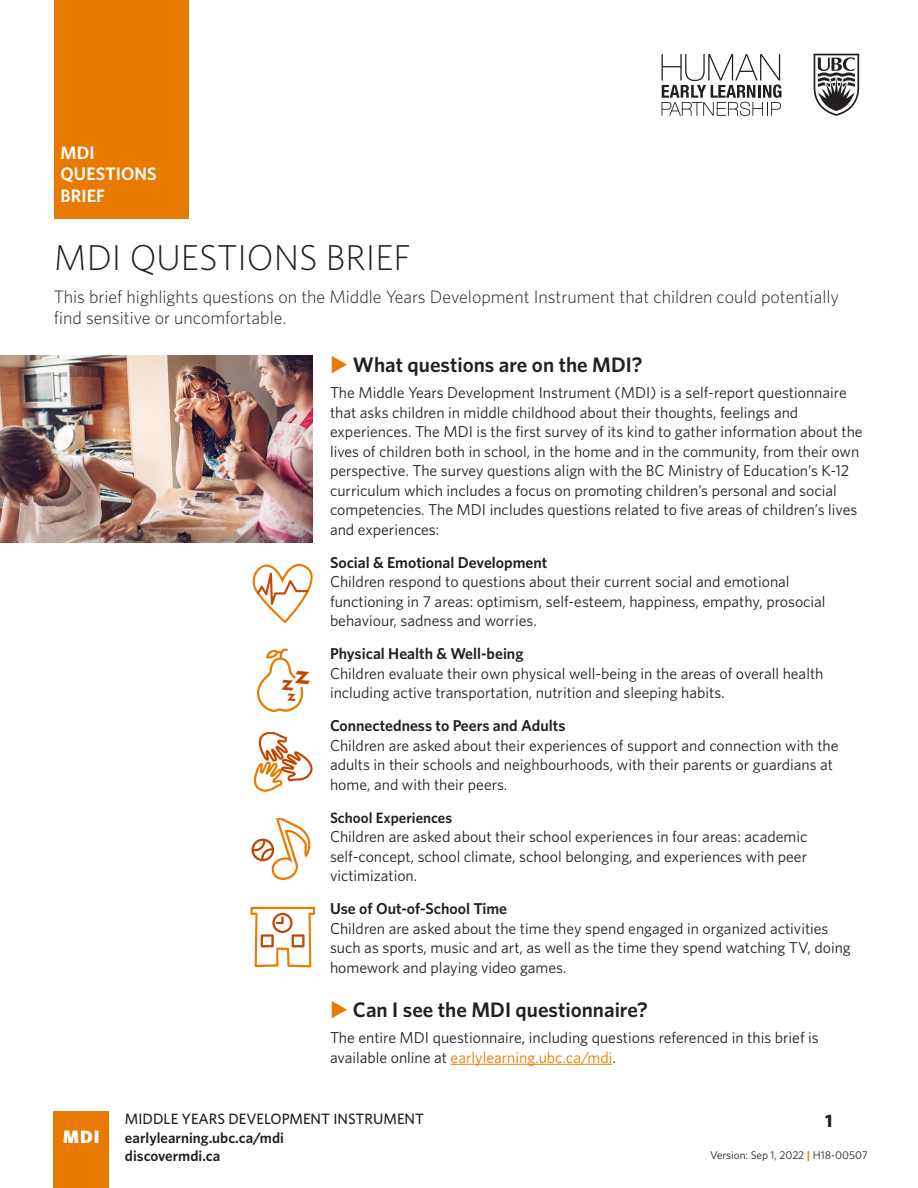
<style>
.page{position:relative;width:918px;height:1188px;background:#fff}
.page>*{position:absolute;margin:0;border:0;box-sizing:border-box;transform-origin:0 0}
.t1{font:300 36px "Whitney";color:#231f20}
.Heading_1{font:600 21px "Whitney";color:#231f20}
.t2{font:300 18px/21px "Whitney";color:#231f20}
.Type_of_Paper{font:600 18px/21.6px "Whitney";color:#fff}
.Body_text{font:900 18px "Whitney";color:#fff}
.Body_text-2{font:700 18px "Whitney";color:#231f20}
.Body{font:15.75px/19.5px "Whitney";color:#231f20}
.References{font:600 15px "Whitney";color:#231f20}
.Body_text-3{font:500 15px "Whitney";color:#231f20}
.Sidebar_body_GRAY{font:600 15px "Whitney";color:#231f20}
.Body_text-4{font:700 15px "Whitney";color:#231f20}
.Body_text-5{font:11.25px "Whitney";color:#231f20}
.s1{color:#e87a00}
.s2{font-weight:600}
.s3{font-weight:700;color:#e87a00}
</style>
<div class="page">
<div style="left:54px;top:1112px;width:55px;height:76px;background:#e87a00"></div>
<hr style="left:451px;top:1064px;width:161px;height:1px;background:#e87a00">
<div style="left:54px;top:0;width:135px;height:219px;background:#e87a00"></div>
<svg style="left:252px;top:563px;width:61px;height:60px"></svg>
<svg style="left:257px;top:648px;width:53px;height:64px"></svg>
<svg style="left:253px;top:732px;width:60px;height:60px"></svg>
<svg style="left:252px;top:819px;width:59px;height:61px"></svg>
<svg style="left:250px;top:907px;width:65px;height:60px"></svg>
<img style="left:0;top:355px;width:313px;height:187px">
<svg style="left:662px;top:54px;width:119px;height:62px"></svg>
<svg style="left:814px;top:54px;width:45px;height:62px"></svg>
<p class="Type_of_Paper" style="left:61px;top:141px;width:35px">MDI</p>
<p class="Type_of_Paper" style="left:61px;top:163px;width:98px">QUESTIONS<br>BRIEF</p>
<p class="t1" style="left:54px;top:234px;width:358px">MDI QUESTIONS BRIEF</p>
<p class="t2" style="left:54px;top:286px;width:787px">This brief highlights questions on the Middle Years Development Instrument that children could potentially find sensitive or uncomfortable.</p>
<p class="Heading_1" style="left:330px;top:351px;width:314px"><span class="s1">◆</span> What questions are on the MDI?</p>
<p class="Body" style="left:330px;top:383px;width:534px">The Middle Years Development Instrument (MDI) is a self-report questionnaire that asks children in middle childhood about their thoughts, feelings and experiences. The MDI is the first survey of its kind to gather information about the lives of children both in school, in the home and in the community, from their own perspective. The survey questions align with the BC Ministry of Education’s K-12 curriculum which includes a focus on promoting children’s personal and social competencies. The MDI includes questions related to five areas of children’s lives and experiences:</p>
<p class="Body" style="left:330px;top:552px;width:497px"><span class="s2">Social &amp; Emotional Development<br></span>Children respond to questions about their current social and emotional functioning in 7 areas: optimism, self-esteem, happiness, empathy, prosocial behaviour, sadness and worries.</p>
<p class="Body" style="left:330px;top:644px;width:495px"><span class="s2">Physical Health &amp; Well-being<br></span>Children evaluate their own physical well-being in the areas of overall health including active transportation, nutrition and sleeping habits.</p>
<p class="Body" style="left:330px;top:716px;width:510px"><span class="s2">Connectedness to Peers and Adults<br></span>Children are asked about their experiences of support and connection with the adults in their schools and neighbourhoods, with their parents or guardians at home, and with their peers.</p>
<p class="Sidebar_body_GRAY" style="left:330px;top:807px;width:124px">School Experiences</p>
<p class="Body" style="left:330px;top:827px;width:479px;text-align:justify">Children are asked about their school experiences in four areas: academic self-concept, school climate, school belonging, and experiences with peer victimization.</p>
<p class="Body" style="left:330px;top:899px;width:522px"><span class="s2">Use of Out-of-School Time<br></span>Children are asked about the time they spend engaged in organized activities such as sports, music and art, as well as the time they spend watching TV, doing homework and playing video games.</p>
<p class="Heading_1" style="left:330px;top:996px;width:319px"><span class="s1">◆</span> Can I see the MDI questionnaire?</p>
<p class="Body" style="left:330px;top:1028px;width:490px">The entire MDI questionnaire, including questions referenced in this brief is available online at <span class="s1">earlylearning.ubc.ca/mdi</span>.</p>
<p class="Body_text-3" style="left:125px;top:1109px;width:301px">MIDDLE YEARS DEVELOPMENT INSTRUMENT</p>
<p class="Body_text-2" style="left:825px;top:1108px;width:9px">1</p>
<p class="Body_text" style="left:63px;top:1125px;width:38px">MDI</p>
<p class="Body_text-4" style="left:125px;top:1128px;width:98px">discovermdi.ca</p>
<p class="References" style="left:125px;top:1128px;width:160px">earlylearning.ubc.ca/mdi</p>
<p class="References" style="left:125px;top:1146px;width:97px">discovermdi.ca</p>
<p class="Body_text-5" style="left:710px;top:1148px;width:159px">Version: Sep 1, 2022 <span class="s3">|</span> H18-00507</p>
</div>
